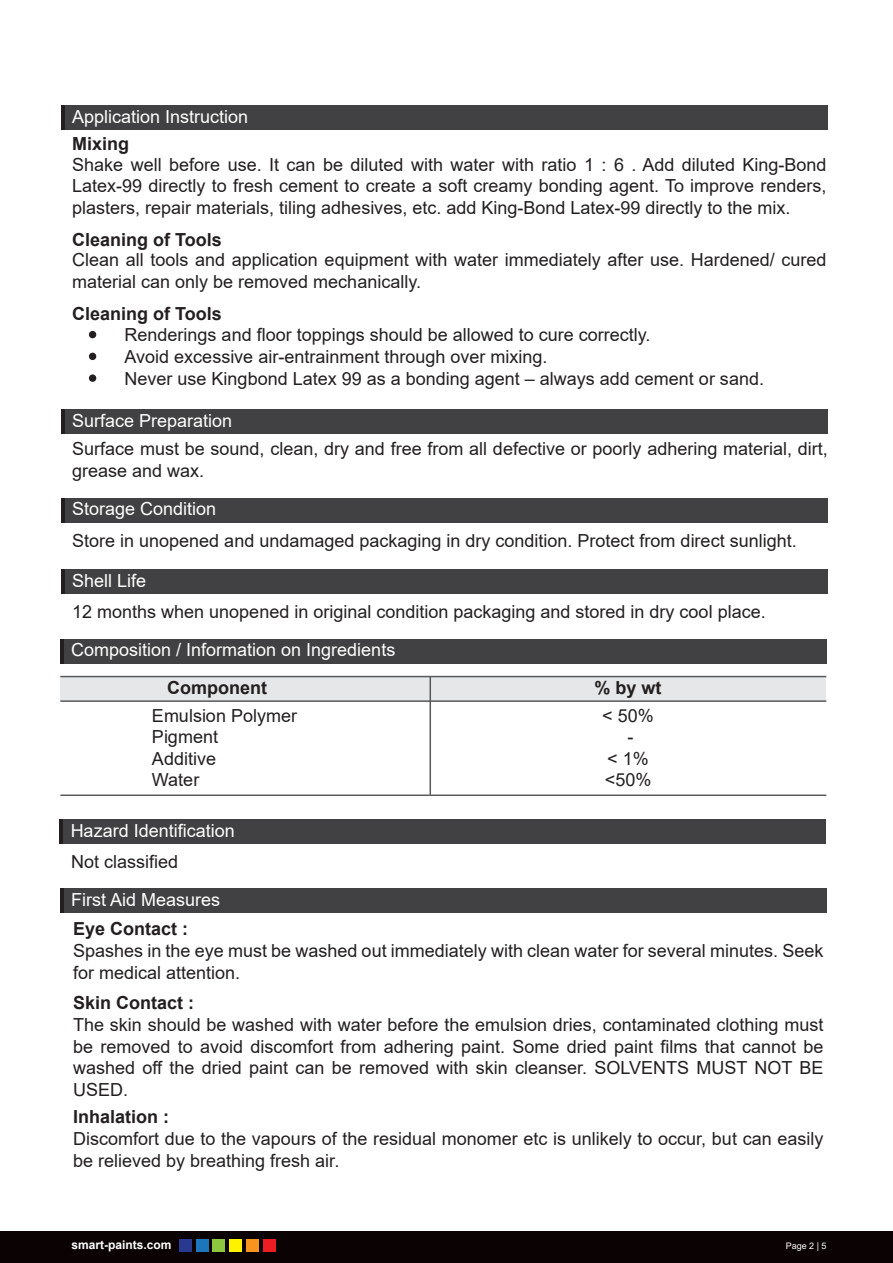
<style>
.page{position:relative;width:893px;height:1263px;background:#fff}
.page>*{position:absolute;margin:0;border:0;box-sizing:border-box;transform-origin:0 0}
.t1{font:18px/21.6px "Arial";color:#231f20}
.t2{font:18px "Arial";color:#fff}
.t3{font:700 18px "Arial";color:#231f20}
.t4{font:700 12px "Arial";color:#fff}
.t5{font:9px "Arial";color:#fff}
</style>
<div class="page">
<div style="left:0;top:1231px;width:893px;height:32px;background:#0a0203"></div>
<div style="left:179px;top:1239px;width:13px;height:13px;background:#2a3990"></div>
<div style="left:196px;top:1239px;width:13px;height:13px;background:#1d75bc"></div>
<div style="left:213px;top:1239px;width:12px;height:13px;background:#8dc63f"></div>
<div style="left:229px;top:1239px;width:13px;height:13px;background:#fff200"></div>
<div style="left:246px;top:1239px;width:13px;height:13px;background:#f7941e"></div>
<div style="left:263px;top:1239px;width:13px;height:13px;background:#ed1d24"></div>
<div style="left:61px;top:409px;width:767px;height:24px;background:#414042"></div>
<hr style="left:61px;top:409px;width:4px;height:24px;background:#231f20">
<div style="left:61px;top:106px;width:767px;height:24px;background:#414042"></div>
<hr style="left:61px;top:106px;width:4px;height:24px;background:#231f20">
<div style="left:61px;top:498px;width:767px;height:24px;background:#414042"></div>
<hr style="left:61px;top:498px;width:4px;height:24px;background:#231f20">
<div style="left:61px;top:569px;width:767px;height:24px;background:#414042"></div>
<hr style="left:61px;top:569px;width:4px;height:24px;background:#231f20">
<div style="left:89px;top:331px;width:7px;height:7px;background:#231f20;border-radius:50%"></div>
<div style="left:89px;top:353px;width:7px;height:7px;background:#231f20;border-radius:50%"></div>
<div style="left:89px;top:374px;width:7px;height:8px;background:#231f20;border-radius:50%"></div>
<div style="left:60px;top:639px;width:766px;height:24px;background:#414042"></div>
<hr style="left:60px;top:639px;width:4px;height:24px;background:#231f20">
<div style="left:60px;top:676px;width:766px;height:25px;background:#e6e7e8"></div>
<hr style="left:60px;top:676px;width:766px;height:1px;background:#58595b">
<hr style="left:430px;top:676px;width:1px;height:119px;background:#58595b">
<hr style="left:60px;top:700px;width:766px;height:2px;background:#58595b">
<hr style="left:60px;top:794px;width:766px;height:2px;background:#58595b">
<div style="left:59px;top:819px;width:767px;height:24px;background:#414042"></div>
<hr style="left:59px;top:819px;width:4px;height:24px;background:#231f20">
<div style="left:60px;top:889px;width:767px;height:24px;background:#414042"></div>
<hr style="left:60px;top:889px;width:4px;height:24px;background:#231f20">
<p class="t2" style="left:72px;top:104px;width:178px">Application Instruction</p>
<p class="t1" style="left:72px;top:154px;width:756px;text-align:justify">Shake well before use. It can be diluted with water with ratio 1 : 6 . Add diluted King-Bond Latex-99 directly to fresh cement to create a soft creamy bonding agent. To improve renders, plasters, repair materials, tiling adhesives, etc. add King-Bond Latex-99 directly to the mix.</p>
<p class="t3" style="left:72px;top:227px;width:151px">Cleaning of Tools</p>
<p class="t1" style="left:72px;top:249px;width:756px">Clean all tools and application equipment with water immediately after use. Hardened/ cured material can only be removed mechanically.</p>
<p class="t3" style="left:72px;top:301px;width:151px">Cleaning of Tools</p>
<p class="t3" style="left:72px;top:131px;width:59px">Mixing</p>
<p class="t1" style="left:125px;top:324px;width:641px">Renderings and floor toppings should be allowed to cure correctly.<br>Avoid excessive air-entrainment through over mixing.<br>Never use Kingbond Latex 99 as a bonding agent – always add cement or sand.</p>
<p class="t2" style="left:72px;top:408px;width:162px">Surface Preparation</p>
<p class="t1" style="left:72px;top:438px;width:757px">Surface must be sound, clean, dry and free from all defective or poorly adhering material, dirt, grease and wax.</p>
<p class="t2" style="left:72px;top:497px;width:146px">Storage Condition</p>
<p class="t1" style="left:72px;top:530px;width:726px">Store in unopened and undamaged packaging in dry condition. Protect from direct sunlight.</p>
<p class="t2" style="left:72px;top:568px;width:76px">Shell Life</p>
<p class="t1" style="left:72px;top:601px;width:695px">12 months when unopened in original condition packaging and stored in dry cool place.</p>
<p class="t2" style="left:71px;top:638px;width:326px">Composition / Information on Ingredients</p>
<p class="t3" style="left:167px;top:675px;width:101px">Component</p>
<p class="t1" style="left:152px;top:704px;width:147px">Emulsion Polymer<br>Pigment<br>Additive<br>Water</p>
<p class="t1" style="left:602px;top:704px;width:53px;text-align:center">&lt; 50% -<br>&lt; 1% &lt;50%</p>
<p class="t3" style="left:595px;top:675px;width:69px">% by wt</p>
<p class="t2" style="left:71px;top:818px;width:166px">Hazard Identification</p>
<p class="t1" style="left:71px;top:851px;width:109px">Not classified</p>
<p class="t2" style="left:71px;top:887px;width:151px">First Aid Measures</p>
<p class="t1" style="left:73px;top:940px;width:752px">Spashes in the eye must be washed out immediately with clean water for several minutes. Seek for medical attention.</p>
<p class="t3" style="left:73px;top:916px;width:117px">Eye Contact :</p>
<p class="t3" style="left:73px;top:990px;width:123px">Skin Contact :</p>
<p class="t1" style="left:73px;top:1014px;width:752px;text-align:justify">The skin should be washed with water before the emulsion dries, contaminated clothing must be removed to avoid discomfort from adhering paint. Some dried paint films that cannot be washed off the dried paint can be removed with skin cleanser. SOLVENTS MUST NOT BE USED.</p>
<p class="t3" style="left:73px;top:1104px;width:98px">Inhalation :</p>
<p class="t1" style="left:73px;top:1128px;width:752px">Discomfort due to the vapours of the residual monomer etc is unlikely to occur, but can easily be relieved by breathing fresh air.</p>
<p class="t4" style="left:72px;top:1236px;width:102px">smart-paints.com</p>
<p class="t5" style="left:786px;top:1239px;width:42px">Page 2 | 5</p>
</div>
